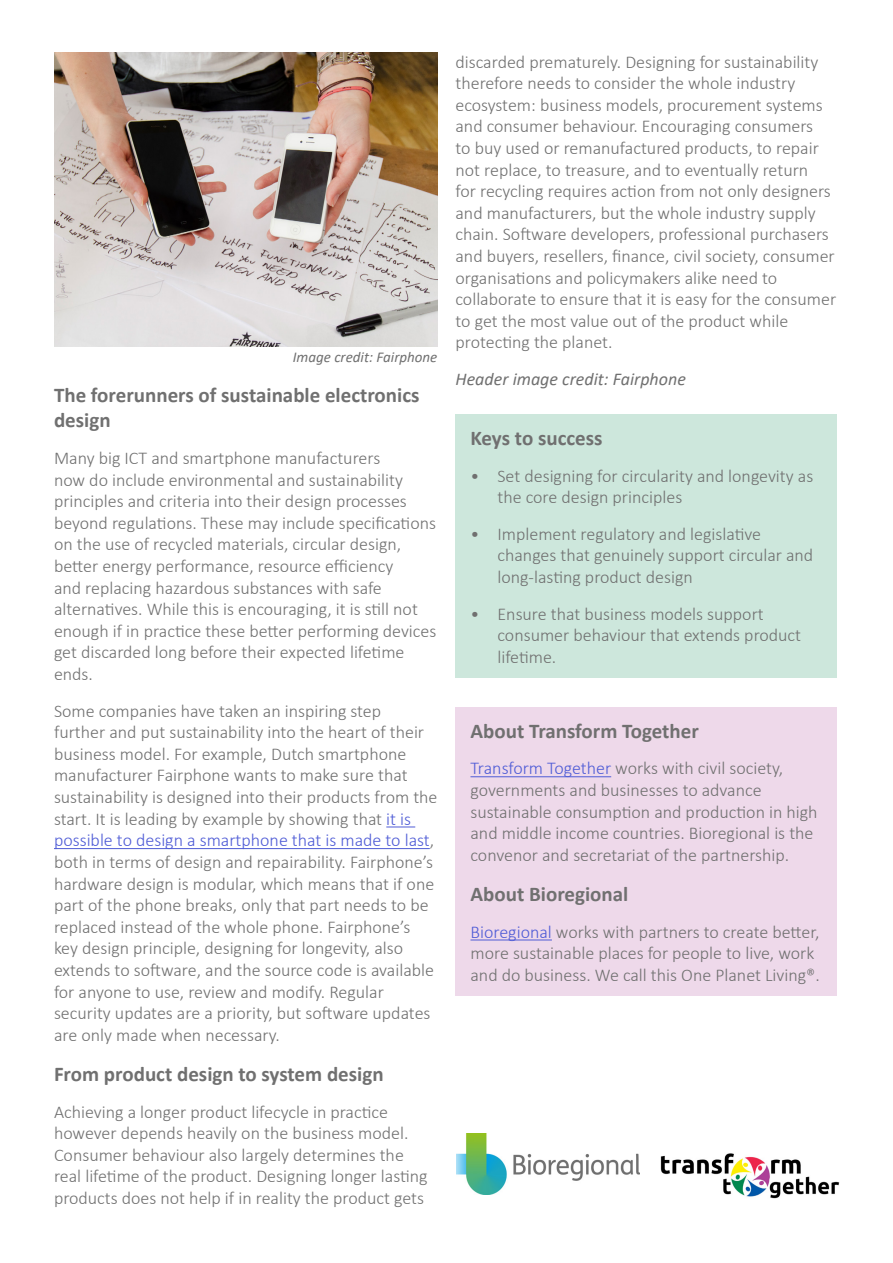
<style>
.page{position:relative;width:893px;height:1263px;background:#fff}
.page>*{position:absolute;margin:0;border:0;box-sizing:border-box;transform-origin:0 0}
.t1{font:700 21px/25.2px "Calibri";color:#707070}
.t2{font:300 18px/21.6px "Calibri";color:#707070}
.t3{font:italic 18px "Calibri";color:#707070}
.t4{font:italic 15px "Calibri";color:#707070}
.s1{color:#4f5cd6}
</style>
<div class="page">
<svg style="left:386px;top:826px;width:29px;height:1px"></svg>
<hr style="left:54px;top:848px;width:376px;height:1px;background:#4f5cd6">
<img style="left:54px;top:53px;width:383px;height:293px">
<img style="left:457px;top:1134px;width:182px;height:60px">
<img style="left:660px;top:1153px;width:180px;height:46px">
<div style="left:455px;top:414px;width:382px;height:264px;background:#cde7dc"></div>
<div style="left:455px;top:707px;width:382px;height:289px;background:#eed9ea"></div>
<hr style="left:470px;top:776px;width:141px;height:1px;background:#4f5cd6">
<hr style="left:470px;top:939px;width:82px;height:1px;background:#4f5cd6">
<p class="t4" style="left:293px;top:346px;width:146px">Image credit: Fairphone</p>
<p class="t1" style="left:54px;top:382px;width:367px">The forerunners of sustainable electronics design</p>
<p class="t2" style="left:54px;top:447px;width:384px">Many big ICT and smartphone manufacturers<br>now do include environmental and sustainability principles and criteria into their design processes beyond regulations. These may include specifications on the use of recycled materials, circular design, better energy performance, resource efficiency<br>and replacing hazardous substances with safe alternatives. While this is encouraging, it is still not enough if in practice these better performing devices get discarded long before their expected lifetime ends.</p>
<p class="t2" style="left:54px;top:700px;width:385px">Some companies have taken an inspiring step<br>further and put sustainability into the heart of their business model. For example, Dutch smartphone manufacturer Fairphone wants to make sure that sustainability is designed into their products from the start. It is leading by example by showing that <span class="s1">it is possible to design a smartphone that is made to last</span>, both in terms of design and repairability. Fairphone’s hardware design is modular, which means that if one part of the phone breaks, only that part needs to be replaced instead of the whole phone. Fairphone’s key design principle, designing for longevity, also extends to software, and the source code is available for anyone to use, review and modify. Regular security updates are a priority, but software updates are only made when necessary.</p>
<p class="t1" style="left:54px;top:1061px;width:331px">From product design to system design</p>
<p class="t2" style="left:54px;top:1100px;width:375px">Achieving a longer product lifecycle in practice however depends heavily on the business model.<br>Consumer behaviour also largely determines the real lifetime of the product. Designing longer lasting products does not help if in reality the product gets</p>
<p class="t2" style="left:455px;top:51px;width:382px">discarded prematurely. Designing for sustainability therefore needs to consider the whole industry ecosystem: business models, procurement systems and consumer behaviour. Encouraging consumers<br>to buy used or remanufactured products, to repair not replace, to treasure, and to eventually return<br>for recycling requires action from not only designers and manufacturers, but the whole industry supply chain. Software developers, professional purchasers and buyers, resellers, finance, civil society, consumer organisations and policymakers alike need to collaborate to ensure that it is easy for the consumer to get the most value out of the product while protecting the planet.</p>
<p class="t3" style="left:455px;top:366px;width:232px">Header image credit: Fairphone</p>
<p class="t1" style="left:470px;top:425px;width:134px">Keys to success</p>
<p class="t2" style="left:497px;top:465px;width:317px;text-indent:-27px">• Set designing for circularity and longevity as the core design principles</p>
<p class="t2" style="left:497px;top:523px;width:317px;text-indent:-27px">• Implement regulatory and legislative changes that genuinely support circular and long-lasting product design</p>
<p class="t2" style="left:497px;top:603px;width:305px;text-indent:-27px">• Ensure that business models support consumer behaviour that extends product lifetime.</p>
<p class="t1" style="left:470px;top:718px;width:230px">About Transform Together</p>
<p class="t2" style="left:470px;top:757px;width:349px"><span class="s1">Transform Together</span> works with civil society, governments and businesses to advance sustainable consumption and production in high and middle income countries. Bioregional is the convenor and secretariat of the partnership.</p>
<p class="t1" style="left:470px;top:881px;width:159px">About Bioregional</p>
<p class="t2" style="left:470px;top:921px;width:351px"><span class="s1">Bioregional</span> works with partners to create better, more sustainable places for people to live, work and do business. We call this One Planet Living®.</p>
</div>
